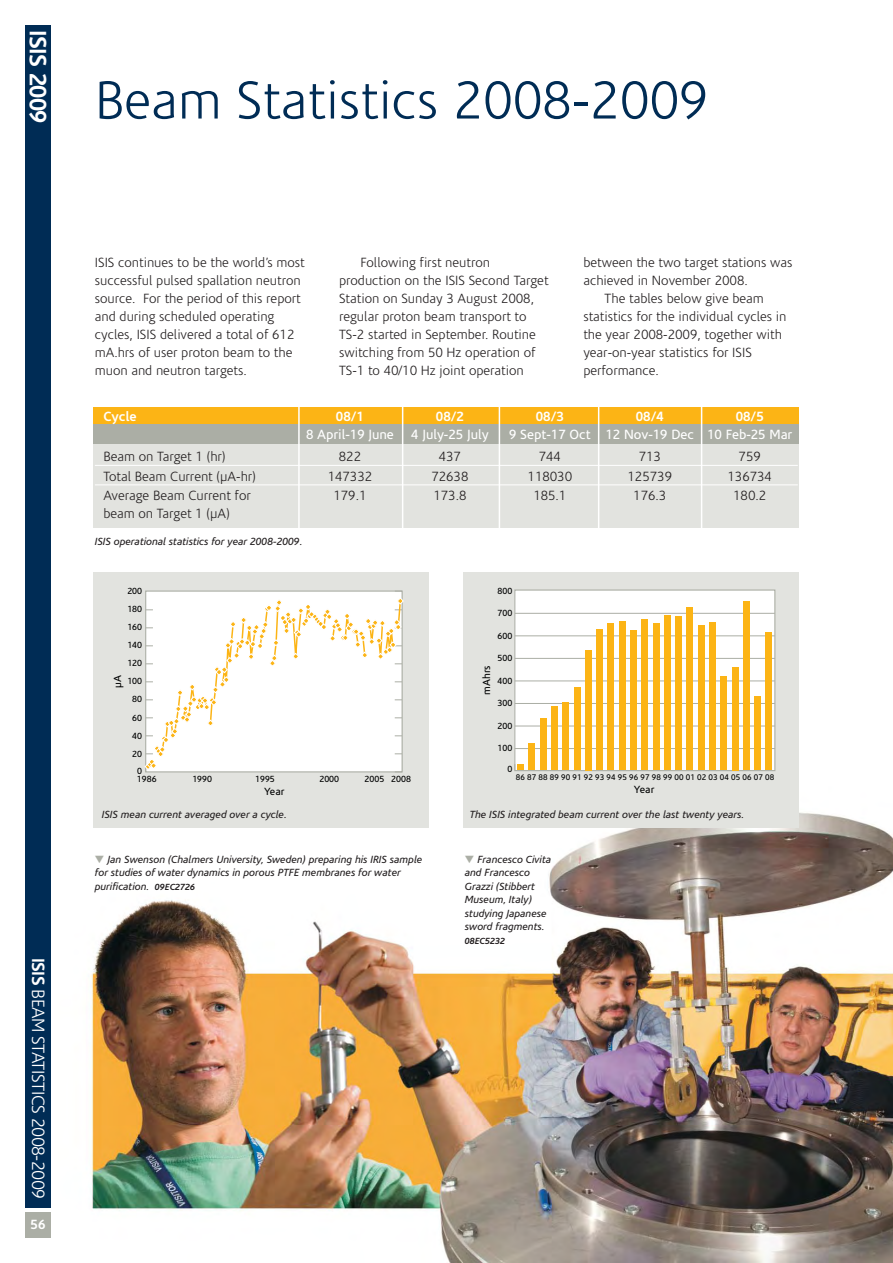
<style>
.page{position:relative;width:893px;height:1263px;background:#fff}
.page>*{position:absolute;margin:0;border:0;box-sizing:border-box;transform-origin:0 0}
.t1{font:300 54px "Corisande";color:#002c55}
.t2{font:700 24px "Corisande";letter-spacing:-.03em;color:#fff}
.t3{font:300 18px "Corisande";letter-spacing:-.03em;color:#fff}
.t4{font:300 13.5px/18px "Corisande";color:#231f20}
.t5{font:13.5px "Corisande";color:#fff}
.t6{font:700 13.5px "Corisande";color:#fff}
.t7{font:italic 10.5px/13.5px "Corisande";color:#231f20}
.t8{font:10.5px "Corisande";color:#010202}
.t9{font:9px "Corisande";color:#010202}
.t10{font:italic 700 9px "Corisande";color:#231f20}
.t11{font:8.25px "Corisande";color:#010202}
.s1{font-weight:700}
.s2{color:#abaea5}
.s3{font-weight:700;font-size:9px}
</style>
<div class="page">
<img style="left:25px;top:527px;width:868px;height:736px">
<div style="left:93px;top:440px;width:706px;height:87px;background:#e2e3df"></div>
<div style="left:93px;top:407px;width:706px;height:17px;background:#fcb415"></div>
<div style="left:93px;top:424px;width:706px;height:19px;background:#abaea5"></div>
<div style="left:25px;top:26px;width:26px;height:1182px;background:#002c55"></div>
<div style="left:25px;top:1212px;width:26px;height:25px;background:#abaea5"></div>
<hr style="left:95px;top:465px;width:703px;height:1px;background:#fff">
<hr style="left:95px;top:485px;width:703px;height:1px;background:#fff">
<hr style="left:402px;top:403px;width:1px;height:126px;background:#fff">
<hr style="left:499px;top:403px;width:1px;height:126px;background:#fff">
<hr style="left:598px;top:403px;width:1px;height:126px;background:#fff">
<hr style="left:701px;top:403px;width:1px;height:126px;background:#fff">
<hr style="left:298px;top:403px;width:2px;height:126px;background:#fff">
<div style="left:93px;top:573px;width:336px;height:255px;background:#e2e3df"></div>
<svg style="left:145px;top:591px;width:259px;height:182px"></svg>
<div style="left:463px;top:573px;width:336px;height:255px;background:#e2e3df"></div>
<div style="left:515px;top:590px;width:260px;height:181px;background:#fff"></div>
<div style="left:514px;top:589px;width:261px;height:182px;border:1px solid #abaea5"></div>
<hr style="left:515px;top:748px;width:260px;height:1px;background:#abaea5">
<hr style="left:515px;top:726px;width:260px;height:1px;background:#abaea5">
<hr style="left:515px;top:703px;width:260px;height:1px;background:#abaea5">
<hr style="left:515px;top:681px;width:260px;height:1px;background:#abaea5">
<hr style="left:515px;top:658px;width:260px;height:1px;background:#abaea5">
<hr style="left:515px;top:635px;width:260px;height:1px;background:#abaea5">
<hr style="left:515px;top:613px;width:260px;height:1px;background:#abaea5">
<svg style="left:514px;top:764px;width:10px;height:7px"></svg>
<div style="left:528px;top:743px;width:7px;height:27px;background:#fcb415"></div>
<div style="left:540px;top:718px;width:7px;height:52px;background:#fcb415"></div>
<div style="left:551px;top:706px;width:7px;height:64px;background:#fcb415"></div>
<div style="left:562px;top:702px;width:7px;height:68px;background:#fcb415"></div>
<div style="left:573px;top:688px;width:7px;height:82px;background:#fcb415"></div>
<div style="left:585px;top:650px;width:7px;height:120px;background:#fcb415"></div>
<div style="left:596px;top:630px;width:7px;height:140px;background:#fcb415"></div>
<div style="left:607px;top:623px;width:7px;height:147px;background:#fcb415"></div>
<div style="left:619px;top:622px;width:7px;height:148px;background:#fcb415"></div>
<div style="left:630px;top:630px;width:7px;height:140px;background:#fcb415"></div>
<div style="left:641px;top:619px;width:7px;height:151px;background:#fcb415"></div>
<div style="left:652px;top:623px;width:7px;height:147px;background:#fcb415"></div>
<div style="left:664px;top:615px;width:7px;height:155px;background:#fcb415"></div>
<div style="left:675px;top:617px;width:7px;height:153px;background:#fcb415"></div>
<div style="left:686px;top:607px;width:7px;height:163px;background:#fcb415"></div>
<div style="left:698px;top:626px;width:7px;height:144px;background:#fcb415"></div>
<div style="left:709px;top:623px;width:7px;height:147px;background:#fcb415"></div>
<div style="left:720px;top:677px;width:7px;height:93px;background:#fcb415"></div>
<div style="left:731px;top:667px;width:7px;height:103px;background:#fcb415"></div>
<div style="left:743px;top:601px;width:7px;height:169px;background:#fcb415"></div>
<div style="left:754px;top:697px;width:7px;height:73px;background:#fcb415"></div>
<div style="left:765px;top:632px;width:7px;height:138px;background:#fcb415"></div>
<h2 class="t2" style="left:48px;top:30px;width:95px;rotate:90deg">ISIS 2009</h2>
<h1 class="t1" style="left:95px;top:77px;width:615px">Beam Statistics 2008-2009</h1>
<h3 class="t3" style="left:46px;top:958px;width:243px;rotate:90deg"><span class="s1">ISIS</span> BEAM STATISTICS 2008-2009</h3>
<p class="t6" style="left:31px;top:1219px;width:16px">56</p>
<p class="t4" style="left:95px;top:254px;width:211px">ISIS continues to be the world’s most successful pulsed spallation neutron source. For the period of this report and during scheduled operating cycles, ISIS delivered a total of 612 mA.hrs of user proton beam to the muon and neutron targets.</p>
<p class="t4" style="left:339px;top:254px;width:211px;text-indent:21px">Following first neutron production on the ISIS Second Target<br>Station on Sunday 3 August 2008, regular proton beam transport to<br>TS-2 started in September. Routine switching from 50 Hz operation of<br>TS-1 to 40/10 Hz joint operation</p>
<p class="t4" style="left:583px;top:254px;width:211px">between the two target stations was</p>
<p class="t4" style="left:583px;top:272px;width:166px">achieved in November 2008.</p>
<p class="t4" style="left:604px;top:290px;width:161px">The tables below give beam</p>
<p class="t4" style="left:583px;top:308px;width:205px">statistics for the individual cycles in</p>
<p class="t4" style="left:583px;top:326px;width:200px">the year 2008-2009, together with</p>
<p class="t4" style="left:583px;top:344px;width:170px">year-on-year statistics for ISIS</p>
<p class="t4" style="left:583px;top:362px;width:77px">performance.</p>
<p class="t6" style="left:103px;top:410px;width:35px">Cycle</p>
<p class="t6" style="left:336px;top:410px;width:30px">08/1</p>
<p class="t6" style="left:436px;top:410px;width:30px">08/2</p>
<p class="t6" style="left:536px;top:410px;width:30px">08/3</p>
<p class="t6" style="left:636px;top:410px;width:30px">08/4</p>
<p class="t6" style="left:736px;top:410px;width:30px">08/5</p>
<p class="t5" style="left:306px;top:428px;width:89px">8 April-19 June</p>
<p class="t5" style="left:411px;top:428px;width:79px">4 July-25 July</p>
<p class="t5" style="left:509px;top:428px;width:285px">9 Sept-17 Oct 12 Nov-19 Dec 10 Feb-25 Mar</p>
<p class="t4" style="left:103px;top:449px;width:124px">Beam on Target 1 (hr)</p>
<p class="t4" style="left:339px;top:449px;width:24px">822</p>
<p class="t4" style="left:439px;top:449px;width:24px">437</p>
<p class="t4" style="left:539px;top:449px;width:24px">744</p>
<p class="t4" style="left:639px;top:449px;width:24px">713</p>
<p class="t4" style="left:738px;top:449px;width:24px">759</p>
<p class="t4" style="left:103px;top:468px;width:154px">Total Beam Current (μA-hr)</p>
<p class="t4" style="left:328px;top:468px;width:46px">147332</p>
<p class="t4" style="left:431px;top:468px;width:39px">72638</p>
<p class="t4" style="left:528px;top:468px;width:46px">118030</p>
<p class="t4" style="left:627px;top:468px;width:46px">125739</p>
<p class="t4" style="left:727px;top:468px;width:46px">136734</p>
<p class="t4" style="left:103px;top:488px;width:149px">Average Beam Current for</p>
<p class="t4" style="left:333px;top:488px;width:35px">179.1</p>
<p class="t4" style="left:433px;top:488px;width:35px">173.8</p>
<p class="t4" style="left:533px;top:488px;width:35px">185.1</p>
<p class="t4" style="left:633px;top:488px;width:35px">176.3</p>
<p class="t4" style="left:733px;top:488px;width:35px">180.2</p>
<p class="t4" style="left:103px;top:506px;width:128px">beam on Target 1 (μA)</p>
<p class="t7" style="left:95px;top:535px;width:209px">ISIS operational statistics for year 2008-2009.</p>
<p class="t9" style="left:127px;top:587px;width:16px">200</p>
<p class="t9" style="left:127px;top:605px;width:16px">180</p>
<p class="t9" style="left:127px;top:623px;width:16px">160</p>
<p class="t9" style="left:127px;top:641px;width:16px">140</p>
<p class="t9" style="left:127px;top:659px;width:16px">120</p>
<p class="t8" style="left:113px;top:688px;width:14px;rotate:-90deg">µA</p>
<p class="t9" style="left:127px;top:677px;width:16px">100</p>
<p class="t9" style="left:132px;top:695px;width:11px">80</p>
<p class="t9" style="left:132px;top:714px;width:11px">60</p>
<p class="t9" style="left:132px;top:732px;width:11px">40</p>
<p class="t9" style="left:132px;top:750px;width:11px">20</p>
<p class="t9" style="left:137px;top:767px;width:6px">0</p>
<p class="t9" style="left:137px;top:775px;width:21px">1986</p>
<p class="t9" style="left:192px;top:775px;width:21px">1990</p>
<p class="t9" style="left:255px;top:775px;width:21px">1995</p>
<p class="t9" style="left:319px;top:775px;width:21px">2000</p>
<p class="t9" style="left:365px;top:775px;width:48px">2005 2008</p>
<p class="t8" style="left:264px;top:787px;width:22px">Year</p>
<p class="t9" style="left:497px;top:587px;width:16px">800</p>
<p class="t9" style="left:497px;top:609px;width:16px">700</p>
<p class="t9" style="left:497px;top:632px;width:16px">600</p>
<p class="t9" style="left:497px;top:654px;width:16px">500</p>
<p class="t8" style="left:482px;top:695px;width:31px;rotate:-90deg">mAhrs</p>
<p class="t9" style="left:497px;top:677px;width:16px">400</p>
<p class="t9" style="left:497px;top:699px;width:16px">300</p>
<p class="t9" style="left:497px;top:722px;width:16px">200</p>
<p class="t9" style="left:497px;top:744px;width:16px">100</p>
<p class="t9" style="left:507px;top:765px;width:6px">0</p>
<p class="t11" style="left:516px;top:773px;width:260px">86 87 88 89 90 91 92 93 94 95 96 97 98 99 00 01 02 03 04 05 06 07 08</p>
<p class="t8" style="left:634px;top:785px;width:22px">Year</p>
<p class="t7" style="left:102px;top:809px;width:186px">ISIS mean current averaged over a cycle.</p>
<p class="t7" style="left:470px;top:809px;width:276px">The ISIS integrated beam current over the last twenty years.</p>
<p class="t7" style="left:95px;top:853px;width:329px"><span class="s2">▼</span> Jan Swenson (Chalmers University, Sweden) preparing his IRIS sample for studies of water dynamics in porous PTFE membranes for water purification. <span class="s3">09EC2726</span></p>
<p class="t7" style="left:465px;top:853px;width:88px"><span class="s2">▼</span> Francesco Civita and Francesco<br>Grazzi (Stibbert<br>Museum, Italy) studying Japanese sword fragments.</p>
<p class="t10" style="left:465px;top:937px;width:42px">08EC5232</p>
</div>
